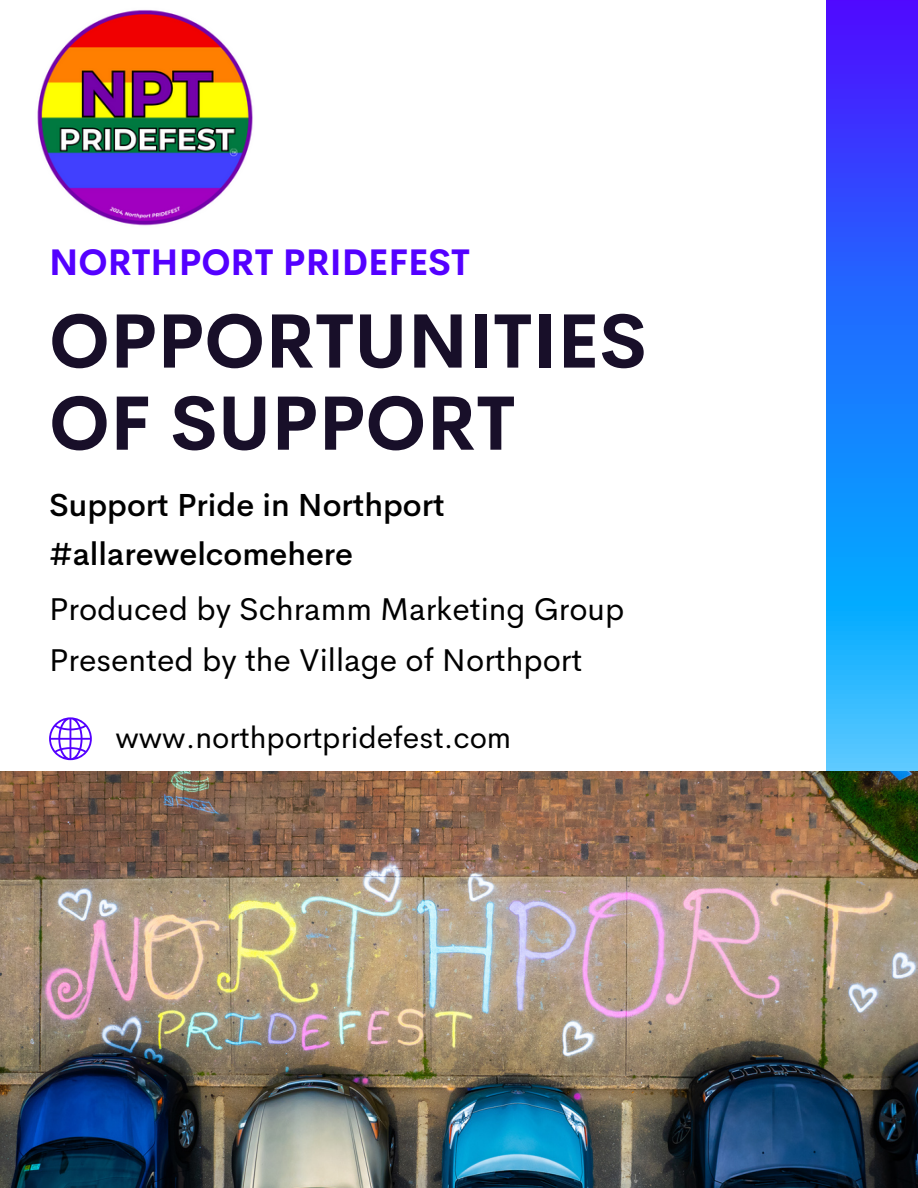
<style>
.page{position:relative;width:918px;height:1188px;background:#fff}
.page>*{position:absolute;margin:0;border:0;box-sizing:border-box;transform-origin:0 0}
.t1{font:700 75.3px/82.2px "Cerebri Sans";color:#180f29}
.t2{font:700 36.3px "Cerebri Sans";color:#5400ff}
.t3{font:31.65px "Cerebri Sans";color:#000}
.t4{font:500 31.65px/49.1px "Cerebri Sans";color:#000}
.t5{font:30px "Cerebri Sans";color:#000}
</style>
<div class="page">
<svg style="left:826px;top:0;width:92px;height:771px"></svg>
<img style="left:0;top:771px;width:918px;height:417px">
<img style="left:37px;top:10px;width:216px;height:216px">
<svg style="left:49px;top:717px;width:43px;height:43px"></svg>
<h2 class="t2" style="left:49px;top:239px;width:423px">NORTHPORT PRIDEFEST</h2>
<h1 class="t1" style="left:49px;top:300px;width:599px">OPPORTUNITIES<br>OF SUPPORT</h1>
<h3 class="t4" style="left:49px;top:480px;width:397px">Support Pride in Northport #allarewelcomehere</h3>
<p class="t3" style="left:49px;top:588px;width:577px">Produced by Schramm Marketing Group</p>
<p class="t3" style="left:49px;top:640px;width:535px">Presented by the Village of Northport</p>
<p class="t5" style="left:115px;top:718px;width:397px">www.northportpridefest.com</p>
</div>
